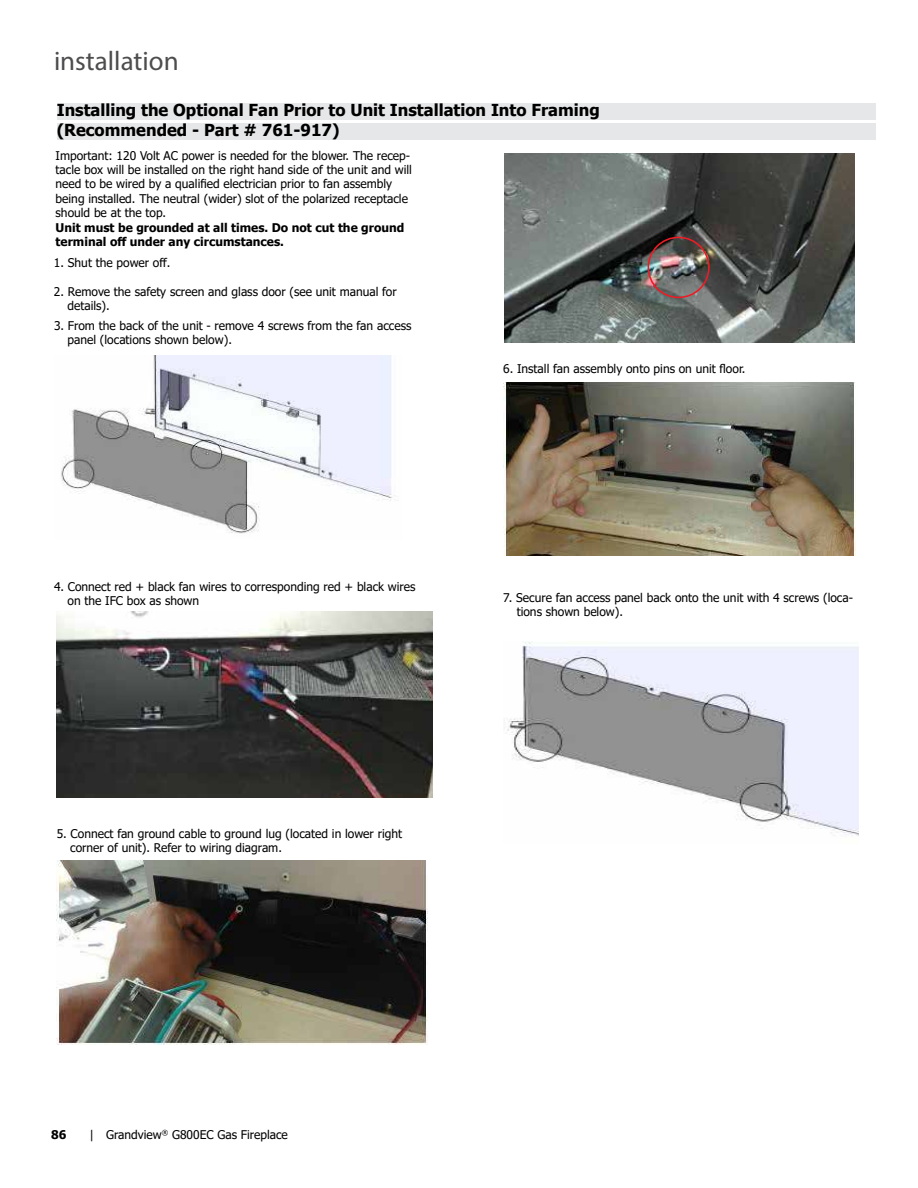
<style>
.page{position:relative;width:918px;height:1188px;background:#fff}
.page>*{position:absolute;margin:0;border:0;box-sizing:border-box;transform-origin:0 0}
.t1{font:27px "Myriad Pro";color:#4d4d4f}
.t2{font:700 16.5px/19.8px "Tahoma";color:#000}
.t3{font:12.75px "Helvetica";color:#000}
.t4{font:12.75px "Arial";color:#000}
.t5{font:italic 12.75px "Arial";color:#000}
.t6{font:12px/14.4px "Tahoma";color:#000}
.t7{font:700 12px/14.4px "Tahoma";color:#000}
</style>
<div class="page">
<div style="left:57px;top:104px;width:818px;height:16px;background:#e6e7e8"></div>
<div style="left:57px;top:123px;width:818px;height:16px;background:#e6e7e8"></div>
<img style="left:505px;top:154px;width:350px;height:189px">
<img style="left:648px;top:237px;width:62px;height:61px">
<img style="left:61px;top:356px;width:334px;height:178px">
<img style="left:57px;top:611px;width:375px;height:187px">
<img style="left:503px;top:383px;width:352px;height:173px">
<img style="left:57px;top:861px;width:371px;height:184px">
<img style="left:504px;top:641px;width:355px;height:195px">
<h1 class="t1" style="left:54px;top:44px;width:126px">installation</h1>
<h2 class="t2" style="left:57px;top:101px;width:545px">Installing the Optional Fan Prior to Unit Installation Into Framing (Recommended - Part # 761-917)</h2>
<p class="t5" style="left:94px;top:100px;width:149px">Diagram 1- panel removal</p>
<p class="t3" style="left:82px;top:128px;width:255px">4. Install fan assembly onto pins on unit floor.</p>
<p class="t3" style="left:82px;top:159px;width:254px">Note: Diagram below shows fan bracket only.</p>
<p class="t6" style="left:56px;top:149px;width:358px">Important: 120 Volt AC power is needed for the blower. The recep&shy;tacle box will be installed on the right hand side of the unit and will need to be wired by a qualified electrician prior to fan assembly being installed. The neutral (wider) slot of the polarized receptacle should be at the top.</p>
<p class="t7" style="left:56px;top:220px;width:350px">Unit must be grounded at all times. Do not cut the ground terminal off under any circumstances.</p>
<p class="t6" style="left:54px;top:256px;width:118px">1. Shut the power off.</p>
<p class="t6" style="left:67px;top:285px;width:331px;text-indent:-14px">2. Remove the safety screen and glass door (see unit manual for details).</p>
<p class="t6" style="left:68px;top:319px;width:345px;text-indent:-14px">3. From the back of the unit - remove 4 screws from the fan access panel (locations shown below).</p>
<p class="t6" style="left:68px;top:580px;width:350px;text-indent:-14px">4. Connect red + black fan wires to corresponding red + black wires on the IFC box as shown</p>
<p class="t6" style="left:70px;top:827px;width:333px;text-indent:-14px">5. Connect fan ground cable to ground lug (located in lower right corner of unit). Refer to wiring diagram.</p>
<p class="t6" style="left:503px;top:362px;width:244px">6. Install fan assembly onto pins on unit floor.</p>
<p class="t4" style="left:502px;top:582px;width:293px">6. Remove the firebox floor panel (brick or enamel).</p>
<p class="t6" style="left:517px;top:591px;width:338px;text-indent:-14px">7. Secure fan access panel back onto the unit with 4 screws (loca&shy;tions shown below).</p>
<p class="t7" style="left:51px;top:1128px;width:17px">86</p>
<p class="t6" style="left:90px;top:1128px;width:200px">| Grandview<sup>®</sup> G800EC Gas Fireplace</p>
</div>
